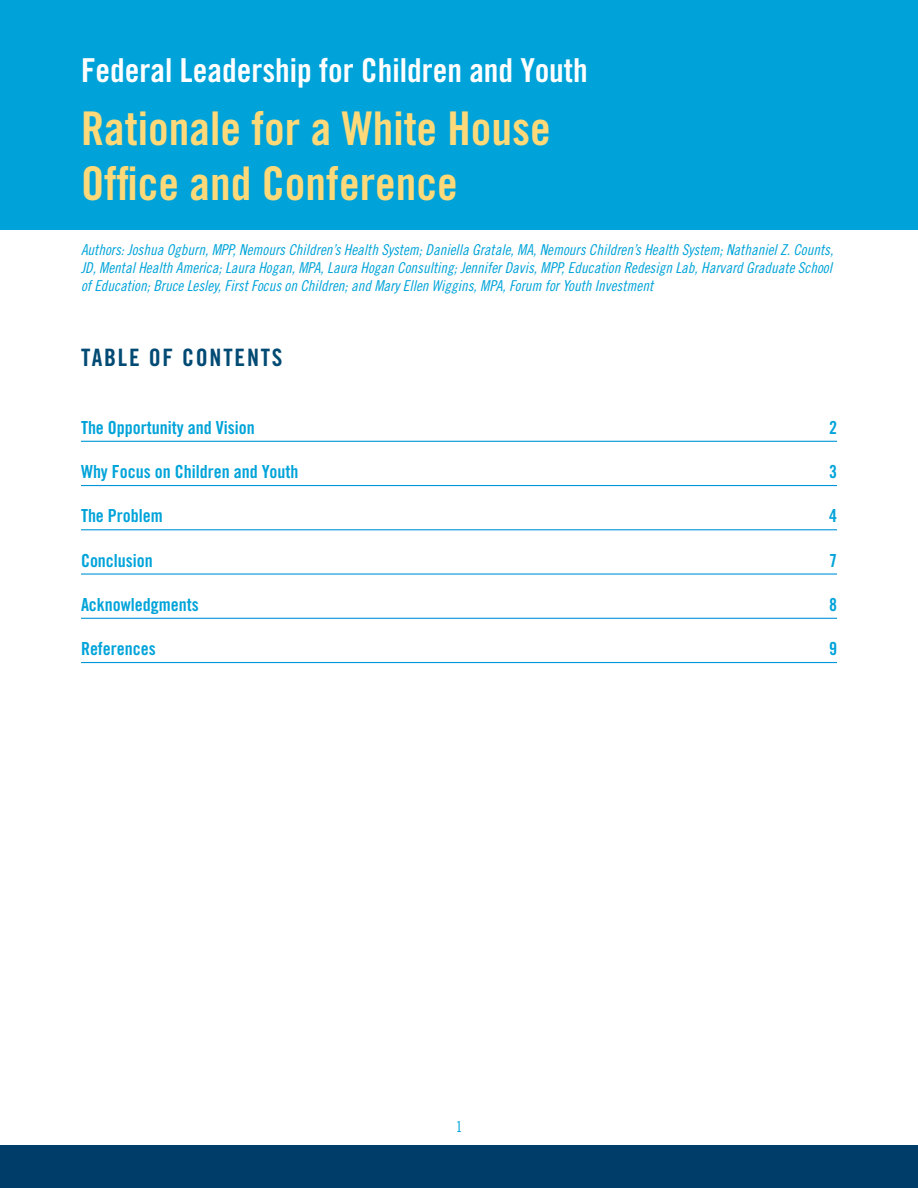
<style>
.page{position:relative;width:918px;height:1188px;background:#fff}
.page>*{position:absolute;margin:0;border:0;box-sizing:border-box;transform-origin:0 0}
.Headline_1{font:46.5px/55.8px "Trade Gothic LT Std Bd Cn 20";color:#fed979}
.Headline_1-2{font:33px "Trade Gothic LT Std Bd Cn 20";color:#fff}
.Headline_1-3{font:24px "Trade Gothic LT Std Bd Cn 20";letter-spacing:.075em;color:#004a73}
.Subhead_1{font:18px "Trade Gothic LT Std Bd Cn 20";color:#00a3d9}
.Table_of_Contents{font:18px "Trade Gothic LT Std Bd Cn 20";color:#00a3d9}
.Subhead_1-2{font:15px/18px "Trade Gothic LT Std Cn 18 Obl";color:#00a3d9;text-align:justify}
.t1{font:15px "Trade Gothic LT Std Cn 18";color:#00a3d9}
</style>
<div class="page">
<div style="left:0;top:1145px;width:918px;height:43px;background:#003e69"></div>
<div style="left:0;top:0;width:918px;height:230px;background:#00a3d9"></div>
<hr style="left:81px;top:441px;width:756px;height:1px;background:#0095d9">
<hr style="left:81px;top:485px;width:756px;height:1px;background:#0095d9">
<hr style="left:81px;top:529px;width:756px;height:1px;background:#0095d9">
<hr style="left:81px;top:573px;width:756px;height:2px;background:#0095d9">
<hr style="left:81px;top:618px;width:756px;height:1px;background:#0095d9">
<hr style="left:81px;top:662px;width:756px;height:1px;background:#0095d9">
<p class="Headline_1-2" style="left:81px;top:50px;width:508px">Federal Leadership for Children and Youth</p>
<p class="Headline_1" style="left:81px;top:100px;width:471px">Rationale for a White House<br>Office and Conference</p>
<p class="Subhead_1-2" style="left:81px;top:241px;width:754px">Authors: Joshua Ogburn, MPP, Nemours Children’s Health System; Daniella Gratale, MA, Nemours Children’s Health System; Nathaniel Z. Counts, JD, Mental Health America; Laura Hogan, MPA, Laura Hogan Consulting; Jennifer Davis, MPP, Education Redesign Lab, Harvard Graduate School of Education; Bruce Lesley, First Focus on Children; and Mary Ellen Wiggins, MPA, Forum for Youth Investment</p>
<p class="Headline_1-3" style="left:81px;top:343px;width:203px">TABLE OF CONTENTS</p>
<p class="Table_of_Contents" style="left:81px;top:416px;width:175px">The Opportunity and Vision</p>
<p class="Table_of_Contents" style="left:829px;top:416px;width:9px">2</p>
<p class="Subhead_1" style="left:81px;top:461px;width:219px">Why Focus on Children and Youth</p>
<p class="Subhead_1" style="left:829px;top:461px;width:9px">3</p>
<p class="Subhead_1" style="left:81px;top:505px;width:83px">The Problem</p>
<p class="Subhead_1" style="left:829px;top:505px;width:9px">4</p>
<p class="Subhead_1" style="left:81px;top:549px;width:73px">Conclusion</p>
<p class="Subhead_1" style="left:829px;top:549px;width:9px">7</p>
<p class="Subhead_1" style="left:81px;top:593px;width:119px">Acknowledgments</p>
<p class="Subhead_1" style="left:829px;top:593px;width:9px">8</p>
<p class="Subhead_1" style="left:81px;top:638px;width:76px">References</p>
<p class="Subhead_1" style="left:829px;top:638px;width:9px">9</p>
<p class="t1" style="left:456px;top:1118px;width:8px">1</p>
</div>
